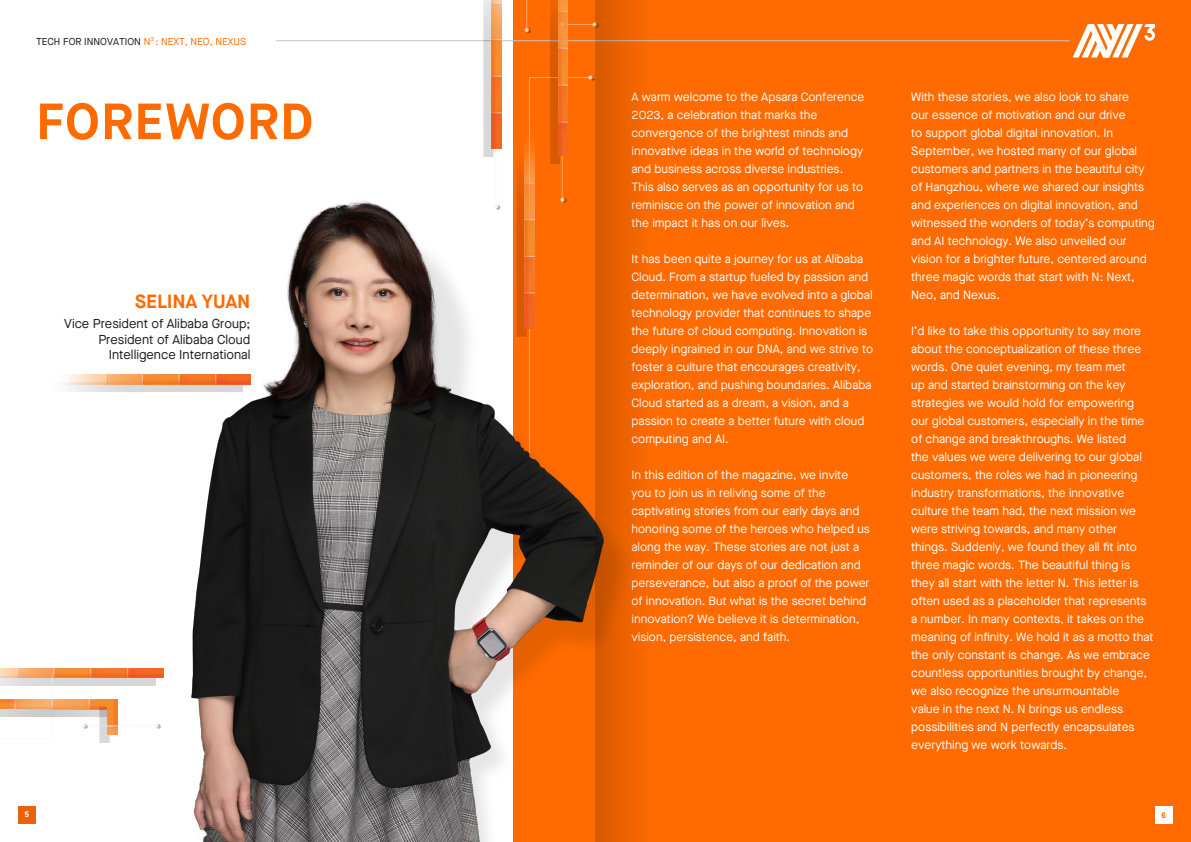
<style>
.page{position:relative;width:1191px;height:842px;background:#fff}
.page>*{position:absolute;margin:0;border:0;box-sizing:border-box;transform-origin:0 0}
.t1{font:700 50.8px "Maison Neue";letter-spacing:.02em;color:#ff6b00}
.t2{font:700 19.1px "Maison Neue";letter-spacing:-.01em;color:#ff6a00}
.t3{font:12.9px/15.5px "Maison Neue";color:#181818;text-align:right}
.t4{font:12px/18px "Maison Neue";color:#fff}
.t5{font:10px "Maison Neue";color:#181818}
.t6{font:700 8px "Univers LT Std";color:#fff}
.t7{font:700 8px "Univers LT Std";color:#ff6a00}
.s1{color:#ff6a00}
</style>
<div class="page">
<div style="left:513px;top:0;width:678px;height:842px;background:#ff6b00"></div>
<div style="left:0;top:382px;width:243px;height:10px;background:#000;opacity:.16"></div>
<img style="left:0;top:374px;width:182px;height:10px">
<div style="left:0;top:676px;width:155px;height:10px;background:#d7d7d7"></div>
<img style="left:0;top:668px;width:163px;height:10px">
<svg style="left:0;top:672px;width:53px;height:14px"></svg>
<div style="left:0;top:707px;width:109px;height:10px;background:#000;opacity:.16"></div>
<img style="left:0;top:699px;width:107px;height:10px">
<div style="left:99px;top:707px;width:10px;height:36px;background:#000;opacity:.16"></div>
<img style="left:107px;top:699px;width:10px;height:36px">
<svg style="left:156px;top:724px;width:5px;height:4px"></svg>
<hr style="left:85px;top:725px;width:70px;height:1px;background:#f2f1f1">
<div style="left:18px;top:806px;width:18px;height:17px;background:#eb6209"></div>
<div style="left:1155px;top:806px;width:17px;height:17px;background:#fff"></div>
<hr style="left:276px;top:41px;width:793px;height:1px;background:#c4c4c4">
<svg style="left:1072px;top:24px;width:83px;height:34px"></svg>
<hr style="left:495px;top:0;width:1px;height:206px;background:#f2f1f1">
<svg style="left:524px;top:0;width:71px;height:198px"></svg>
<div style="left:483px;top:0;width:10px;height:157px;background:#000;opacity:.16"></div>
<img style="left:491px;top:0;width:10px;height:149px">
<div style="left:516px;top:87px;width:10px;height:250px;background:#000;opacity:.16"></div>
<img style="left:524px;top:78px;width:10px;height:120px">
<div style="left:550px;top:0;width:10px;height:164px;background:#000;opacity:.16"></div>
<img style="left:558px;top:0;width:10px;height:156px">
<img style="left:182px;top:198px;width:413px;height:644px">
<div style="left:595px;top:0;width:113px;height:842px;background:linear-gradient(to right,#dd5d00,#ff7000)"></div>
<p class="t5" style="left:36px;top:35px;width:211px">TECH FOR INNOVATION <span class="s1">N</span><sup>3</sup> <span class="s1">: NEXT, NEO, NEXUS</span></p>
<h1 class="t1" style="left:36px;top:89px;width:278px">FOREWORD</h1>
<p class="t4" style="left:631px;top:87px;width:234px">A warm welcome to the Apsara Conference 2023, a celebration that marks the convergence of the brightest minds and innovative ideas in the world of technology and business across diverse industries.<br>This also serves as an opportunity for us to reminisce on the power of innovation and the impact it has on our lives.</p>
<p class="t4" style="left:631px;top:249px;width:243px">It has been quite a journey for us at Alibaba Cloud. From a startup fueled by passion and determination, we have evolved into a global technology provider that continues to shape the future of cloud computing. Innovation is deeply ingrained in our DNA, and we strive to foster a culture that encourages creativity, exploration, and pushing boundaries. Alibaba Cloud started as a dream, a vision, and a passion to create a better future with cloud computing and AI.</p>
<p class="t4" style="left:631px;top:465px;width:240px">In this edition of the magazine, we invite you to join us in reliving some of the captivating stories from our early days and honoring some of the heroes who helped us along the way. These stories are not just a reminder of our days of our dedication and perseverance, but also a proof of the power of innovation. But what is the secret behind innovation? We believe it is determination, vision, persistence, and faith.</p>
<h2 class="t2" style="left:135px;top:289px;width:117px">SELINA YUAN</h2>
<p class="t3" style="left:64px;top:316px;width:188px">Vice President of Alibaba Group;<br>President of Alibaba Cloud<br>Intelligence International</p>
<p class="t4" style="left:911px;top:87px;width:245px">With these stories, we also look to share<br>our essence of motivation and our drive<br>to support global digital innovation. In September, we hosted many of our global customers and partners in the beautiful city of Hangzhou, where we shared our insights and experiences on digital innovation, and witnessed the wonders of today’s computing and AI technology. We also unveiled our vision for a brighter future, centered around three magic words that start with N: Next, Neo, and Nexus.</p>
<p class="t4" style="left:911px;top:321px;width:244px">I’d like to take this opportunity to say more about the conceptualization of these three words. One quiet evening, my team met<br>up and started brainstorming on the key strategies we would hold for empowering our global customers, especially in the time of change and breakthroughs. We listed<br>the values we were delivering to our global customers, the roles we had in pioneering industry transformations, the innovative culture the team had, the next mission we were striving towards, and many other things. Suddenly, we found they all fit into three magic words. The beautiful thing is they all start with the letter N. This letter is often used as a placeholder that represents a number. In many contexts, it takes on the meaning of infinity. We hold it as a motto that the only constant is change. As we embrace countless opportunities brought by change, we also recognize the unsurmountable<br>value in the next N. N brings us endless possibilities and N perfectly encapsulates everything we work towards.</p>
<p class="t6" style="left:25px;top:809px;width:6px">5</p>
<p class="t7" style="left:1161px;top:810px;width:6px">6</p>
</div>
